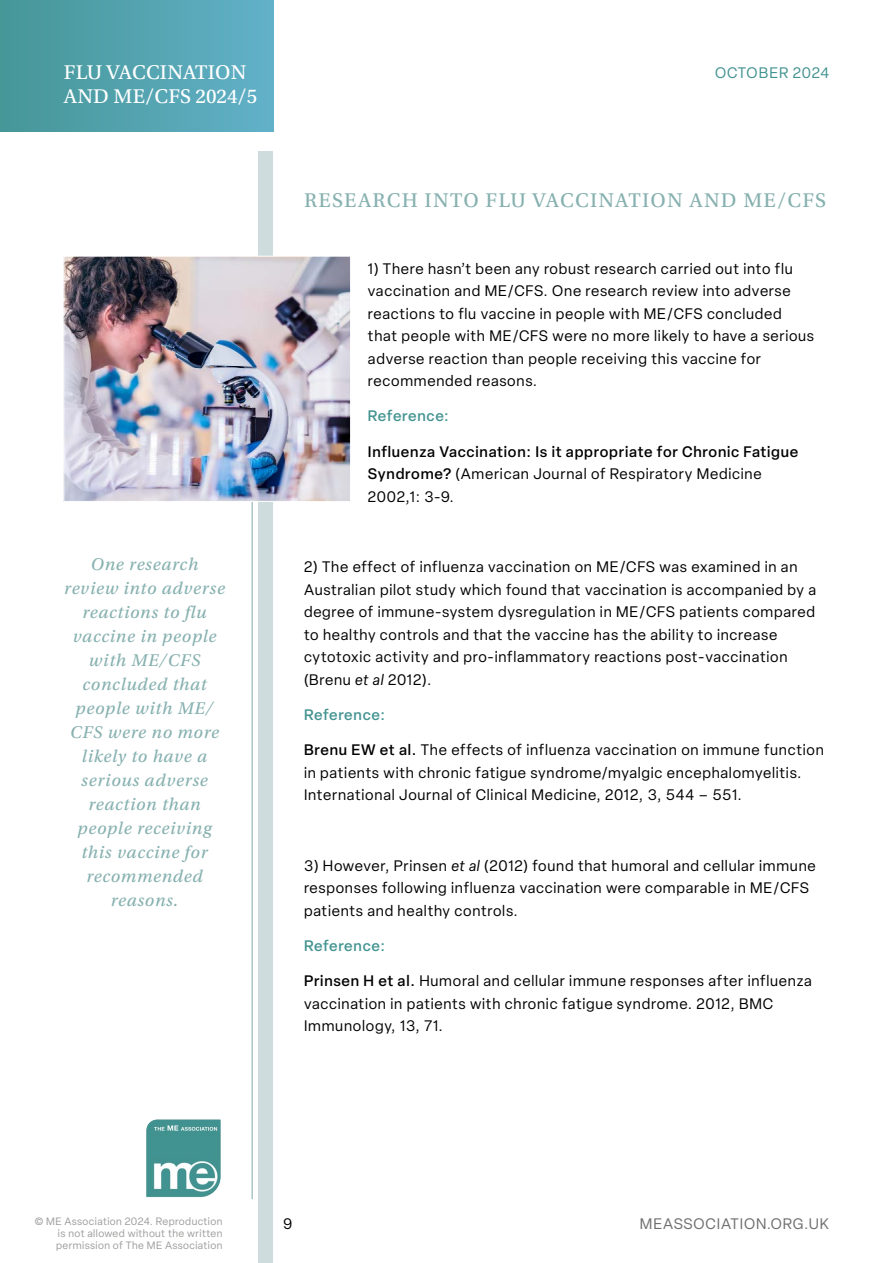
<style>
.page{position:relative;width:893px;height:1263px;background:#fff}
.page>*{position:absolute;margin:0;border:0;box-sizing:border-box;transform-origin:0 0}
.t1{font:21px "Utopia Std Capt";letter-spacing:.06em;color:#87b1b0}
.t2{font:21px "Utopia Std Capt";letter-spacing:.01em;color:#fff}
.t3{font:18px/24px "Utopia Std Capt It";letter-spacing:.04em;color:#87b1b0;text-align:center}
.t4{font:15px/22.5px "Elza";letter-spacing:.05em;color:#000}
.t5{font:500 15px/22.5px "Elza";letter-spacing:.05em;color:#000}
.t6{font:500 15px "Elza";letter-spacing:.04em;color:#429391}
.t7{font:15px "Elza";letter-spacing:.06em;color:#706f6f}
.t8{font:15px "Elza";letter-spacing:.05em;color:#429391}
.t9{font:10.5px/12px "Elza";letter-spacing:.04em;color:#9d9d9c}
.s1{font-weight:400}
.s2{font-style:italic}
.s3{font-weight:500}
</style>
<div class="page">
<div style="left:0;top:0;width:273px;height:132px;background:linear-gradient(to right,#469697,#62b1c9)"></div>
<svg style="left:146px;top:1119px;width:75px;height:79px;background:#67a7a5"></svg>
<div style="left:258px;top:152px;width:15px;height:1111px;background:#cfdcdd"></div>
<hr style="left:251px;top:258px;width:2px;height:941px;background:#acc6c6">
<img style="left:65px;top:258px;width:284px;height:242px">
<div style="left:63px;top:256px;width:288px;height:246px;border:1px solid #fff"></div>
<h1 class="t2" style="left:64px;top:61px;width:184px">FLU VACCINATION</h1>
<p class="t8" style="left:715px;top:63px;width:116px">OCTOBER 2024</p>
<h1 class="t2" style="left:64px;top:85px;width:195px">AND ME/CFS 2024/5</h1>
<h1 class="t1" style="left:304px;top:189px;width:523px">RESEARCH INTO FLU VACCINATION AND ME/CFS</h1>
<p class="t3" style="left:64px;top:552px;width:162px">One research review into adverse reactions to flu vaccine in people with ME/CFS concluded that people with ME/<br>CFS were no more likely to have a serious adverse reaction than people receiving this vaccine for recommended reasons.</p>
<p class="t4" style="left:368px;top:257px;width:448px">1) There hasn’t been any robust research carried out into flu vaccination and ME/CFS. One research review into adverse reactions to flu vaccine in people with ME/CFS concluded that people with ME/CFS were no more likely to have a serious adverse reaction than people receiving this vaccine for recommended reasons.</p>
<p class="t6" style="left:368px;top:406px;width:82px">Reference:</p>
<p class="t5" style="left:368px;top:440px;width:432px">Influenza Vaccination: Is it appropriate for Chronic Fatigue<br>Syndrome? <span class="s1">(American Journal of Respiratory Medicine<br>2002,1: 3-9.</span></p>
<p class="t4" style="left:304px;top:556px;width:514px">2) The effect of influenza vaccination on ME/CFS was examined in an Australian pilot study which found that vaccination is accompanied by a degree of immune-system dysregulation in ME/CFS patients compared to healthy controls and that the vaccine has the ability to increase cytotoxic activity and pro-inflammatory reactions post-vaccination (Brenu <span class="s2">et al</span> 2012).</p>
<p class="t6" style="left:304px;top:704px;width:82px">Reference:</p>
<p class="t4" style="left:304px;top:739px;width:521px"><span class="s3">Brenu EW et al.</span> The effects of influenza vaccination on immune function in patients with chronic fatigue syndrome/myalgic encephalomyelitis.<br>International Journal of Clinical Medicine, 2012, 3, 544 – 551.</p>
<p class="t4" style="left:304px;top:854px;width:513px">3) However, Prinsen <span class="s2">et al</span> (2012) found that humoral and cellular immune responses following influenza vaccination were comparable in ME/CFS patients and healthy controls.</p>
<p class="t6" style="left:304px;top:935px;width:82px">Reference:</p>
<p class="t4" style="left:304px;top:970px;width:509px"><span class="s3">Prinsen H et al.</span> Humoral and cellular immune responses after influenza vaccination in patients with chronic fatigue syndrome. 2012, BMC<br>Immunology, 13, 71.</p>
<p class="t9" style="left:35px;top:1215px;width:189px">© ME Association 2024. Reproduction</p>
<p class="t4" style="left:283px;top:1212px;width:11px">9</p>
<p class="t7" style="left:640px;top:1214px;width:191px">MEASSOCIATION.ORG.UK</p>
<p class="t9" style="left:56px;top:1227px;width:168px">is not allowed without the written permission of The ME Association</p>
</div>
